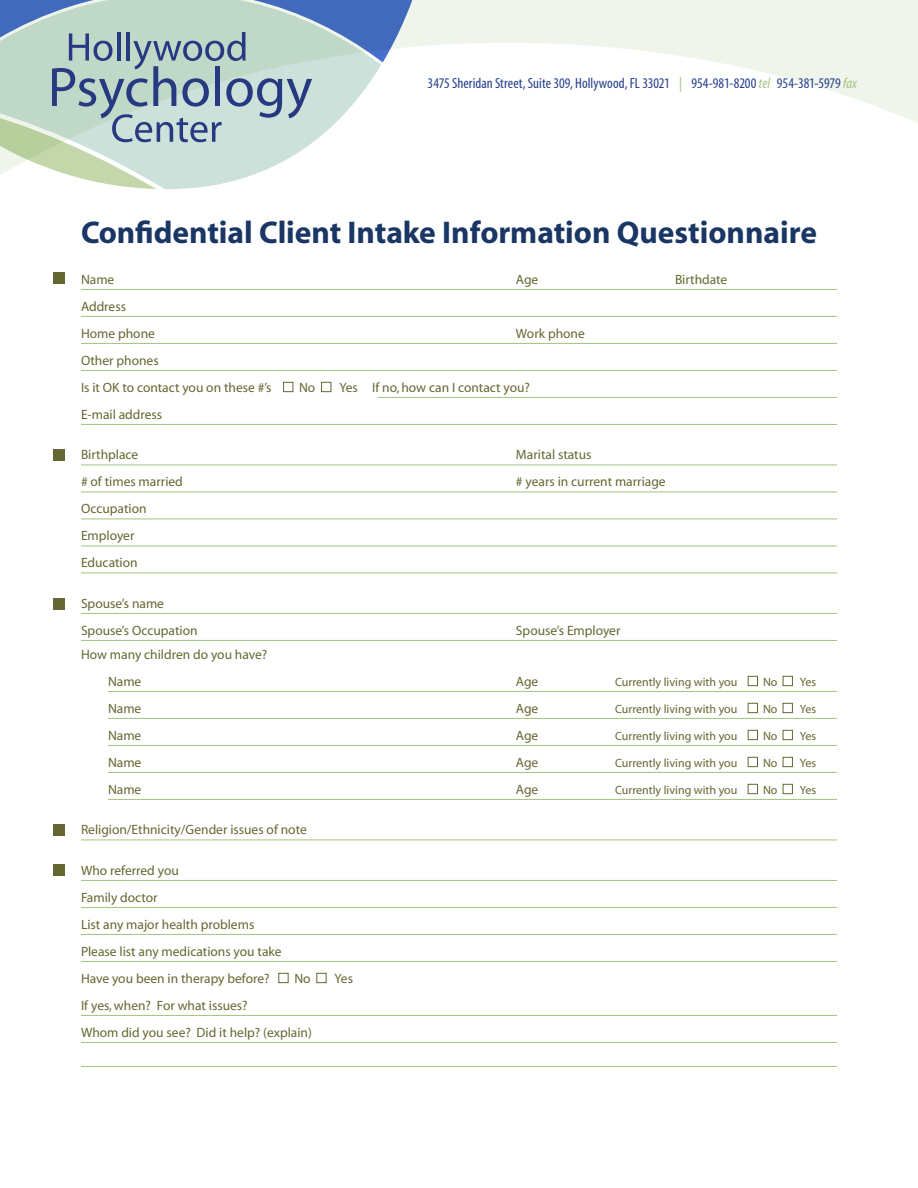
<style>
.page{position:relative;width:918px;height:1188px;background:#fff}
.page>*{position:absolute;margin:0;border:0;box-sizing:border-box;transform-origin:0 0}
.t1{font:31.5px "Myriad MM 700 600";letter-spacing:.035em;color:#193664}
.t2{font:14.7px "Myriad MM 400 300";color:#253f8e}
.t3{font:13.5px "Myriad";color:#666632}
.t4{font:12px "Myriad";color:#666632}
.s1{color:#a3c480}
.s2{font-family:"Myriad MM It 400 300";color:#a3c480}
</style>
<div class="page">
<svg style="left:0;top:0;width:918px;height:190px"></svg>
<svg style="left:52px;top:32px;width:260px;height:110px;background:#a6bcc0"></svg>
<hr style="left:81px;top:289px;width:756px;height:1px;background:#a3c480">
<hr style="left:81px;top:316px;width:756px;height:1px;background:#a3c480">
<hr style="left:81px;top:343px;width:756px;height:1px;background:#a3c480">
<hr style="left:81px;top:370px;width:756px;height:1px;background:#a3c480">
<hr style="left:378px;top:397px;width:459px;height:1px;background:#a3c480">
<hr style="left:81px;top:424px;width:756px;height:1px;background:#a3c480">
<hr style="left:81px;top:465px;width:756px;height:1px;background:#a3c480">
<hr style="left:81px;top:492px;width:756px;height:1px;background:#a3c480">
<hr style="left:81px;top:519px;width:756px;height:1px;background:#a3c480">
<hr style="left:81px;top:546px;width:756px;height:1px;background:#a3c480">
<hr style="left:81px;top:573px;width:756px;height:1px;background:#a3c480">
<hr style="left:81px;top:613px;width:756px;height:1px;background:#a3c480">
<hr style="left:81px;top:640px;width:756px;height:1px;background:#a3c480">
<hr style="left:108px;top:691px;width:729px;height:1px;background:#a3c480">
<hr style="left:108px;top:718px;width:729px;height:1px;background:#a3c480">
<hr style="left:108px;top:745px;width:729px;height:1px;background:#a3c480">
<hr style="left:108px;top:772px;width:729px;height:1px;background:#a3c480">
<hr style="left:108px;top:799px;width:729px;height:1px;background:#a3c480">
<hr style="left:81px;top:840px;width:756px;height:1px;background:#a3c480">
<hr style="left:81px;top:880px;width:756px;height:1px;background:#a3c480">
<hr style="left:81px;top:907px;width:756px;height:1px;background:#a3c480">
<hr style="left:81px;top:934px;width:756px;height:1px;background:#a3c480">
<hr style="left:81px;top:961px;width:756px;height:1px;background:#a3c480">
<hr style="left:81px;top:1015px;width:756px;height:1px;background:#a3c480">
<hr style="left:81px;top:1042px;width:756px;height:1px;background:#a3c480">
<hr style="left:81px;top:1066px;width:756px;height:1px;background:#a3c480">
<div style="left:283px;top:382px;width:10px;height:10px;border:1px solid #666632"></div>
<div style="left:321px;top:382px;width:10px;height:10px;border:1px solid #666632"></div>
<div style="left:748px;top:676px;width:10px;height:10px;border:1px solid #666632"></div>
<div style="left:783px;top:676px;width:10px;height:10px;border:1px solid #666632"></div>
<div style="left:748px;top:703px;width:10px;height:10px;border:1px solid #666632"></div>
<div style="left:783px;top:703px;width:10px;height:10px;border:1px solid #666632"></div>
<div style="left:748px;top:730px;width:10px;height:10px;border:1px solid #666632"></div>
<div style="left:783px;top:730px;width:10px;height:10px;border:1px solid #666632"></div>
<div style="left:748px;top:757px;width:10px;height:10px;border:1px solid #666632"></div>
<div style="left:783px;top:757px;width:10px;height:10px;border:1px solid #666632"></div>
<div style="left:748px;top:784px;width:10px;height:10px;border:1px solid #666632"></div>
<div style="left:783px;top:784px;width:10px;height:10px;border:1px solid #666632"></div>
<div style="left:278px;top:973px;width:11px;height:10px;border:1px solid #666632"></div>
<div style="left:316px;top:973px;width:11px;height:10px;border:1px solid #666632"></div>
<div style="left:53px;top:272px;width:12px;height:12px;background:#666632"></div>
<div style="left:53px;top:449px;width:12px;height:12px;background:#666632"></div>
<div style="left:53px;top:598px;width:12px;height:12px;background:#666632"></div>
<div style="left:53px;top:864px;width:12px;height:12px;background:#666632"></div>
<div style="left:53px;top:824px;width:12px;height:12px;background:#666632"></div>
<p class="t2" style="left:428px;top:76px;width:431px">3475 Sheridan Street, Suite 309, Hollywood, FL 33021 <span class="s1">|</span> 954-981-8200 <span class="s2">tel</span> 954-381-5979 <span class="s2">fax</span></p>
<p class="t1" style="left:81px;top:217px;width:737px">Confidential Client Intake Information Questionnaire</p>
<p class="t3" style="left:81px;top:272px;width:35px">Name</p>
<p class="t3" style="left:516px;top:272px;width:24px">Age</p>
<p class="t3" style="left:675px;top:272px;width:54px">Birthdate</p>
<p class="t3" style="left:81px;top:299px;width:47px">Address</p>
<p class="t3" style="left:81px;top:326px;width:75px">Home phone</p>
<p class="t3" style="left:516px;top:326px;width:70px">Work phone</p>
<p class="t3" style="left:81px;top:353px;width:79px">Other phones</p>
<p class="t3" style="left:81px;top:380px;width:192px">Is it OK to contact you on these #’s</p>
<p class="t3" style="left:299px;top:380px;width:18px">No</p>
<p class="t3" style="left:339px;top:380px;width:192px">Yes If no, how can I contact you?</p>
<p class="t3" style="left:81px;top:407px;width:83px">E-mail address</p>
<p class="t3" style="left:81px;top:448px;width:59px">Birthplace</p>
<p class="t3" style="left:516px;top:448px;width:77px">Marital status</p>
<p class="t3" style="left:81px;top:475px;width:103px"># of times married</p>
<p class="t3" style="left:516px;top:475px;width:151px"># years in current marriage</p>
<p class="t3" style="left:81px;top:502px;width:67px">Occupation</p>
<p class="t3" style="left:81px;top:529px;width:55px">Employer</p>
<p class="t3" style="left:81px;top:556px;width:58px">Education</p>
<p class="t3" style="left:81px;top:596px;width:85px">Spouse’s name</p>
<p class="t3" style="left:81px;top:623px;width:118px">Spouse’s Occupation</p>
<p class="t3" style="left:516px;top:623px;width:106px">Spouse’s Employer</p>
<p class="t3" style="left:81px;top:647px;width:188px">How many children do you have?</p>
<p class="t3" style="left:108px;top:674px;width:35px">Name</p>
<p class="t3" style="left:516px;top:674px;width:24px">Age</p>
<p class="t4" style="left:615px;top:676px;width:124px">Currently living with you</p>
<p class="t4" style="left:763px;top:676px;width:16px">No</p>
<p class="t4" style="left:800px;top:676px;width:18px">Yes</p>
<p class="t3" style="left:108px;top:701px;width:35px">Name</p>
<p class="t3" style="left:516px;top:701px;width:24px">Age</p>
<p class="t4" style="left:615px;top:703px;width:124px">Currently living with you</p>
<p class="t4" style="left:763px;top:703px;width:16px">No</p>
<p class="t4" style="left:800px;top:703px;width:18px">Yes</p>
<p class="t3" style="left:108px;top:728px;width:35px">Name</p>
<p class="t3" style="left:516px;top:728px;width:24px">Age</p>
<p class="t4" style="left:615px;top:730px;width:124px">Currently living with you</p>
<p class="t4" style="left:763px;top:730px;width:16px">No</p>
<p class="t4" style="left:800px;top:730px;width:18px">Yes</p>
<p class="t3" style="left:108px;top:755px;width:35px">Name</p>
<p class="t3" style="left:516px;top:755px;width:24px">Age</p>
<p class="t4" style="left:615px;top:757px;width:124px">Currently living with you</p>
<p class="t4" style="left:763px;top:757px;width:16px">No</p>
<p class="t4" style="left:800px;top:757px;width:18px">Yes</p>
<p class="t3" style="left:108px;top:782px;width:35px">Name</p>
<p class="t3" style="left:516px;top:782px;width:24px">Age</p>
<p class="t4" style="left:615px;top:784px;width:124px">Currently living with you</p>
<p class="t4" style="left:763px;top:784px;width:16px">No</p>
<p class="t4" style="left:800px;top:784px;width:18px">Yes</p>
<p class="t3" style="left:81px;top:823px;width:227px">Religion/Ethnicity/Gender issues of note</p>
<p class="t3" style="left:81px;top:863px;width:99px">Who referred you</p>
<p class="t3" style="left:81px;top:890px;width:78px">Family doctor</p>
<p class="t3" style="left:81px;top:917px;width:175px">List any major health problems</p>
<p class="t3" style="left:81px;top:944px;width:202px">Please list any medications you take</p>
<p class="t3" style="left:81px;top:971px;width:190px">Have you been in therapy before?</p>
<p class="t3" style="left:294px;top:971px;width:18px">No</p>
<p class="t3" style="left:335px;top:971px;width:20px">Yes</p>
<p class="t3" style="left:81px;top:998px;width:168px">If yes, when? For what issues?</p>
<p class="t3" style="left:81px;top:1025px;width:232px">Whom did you see? Did it help? (explain)</p>
</div>
